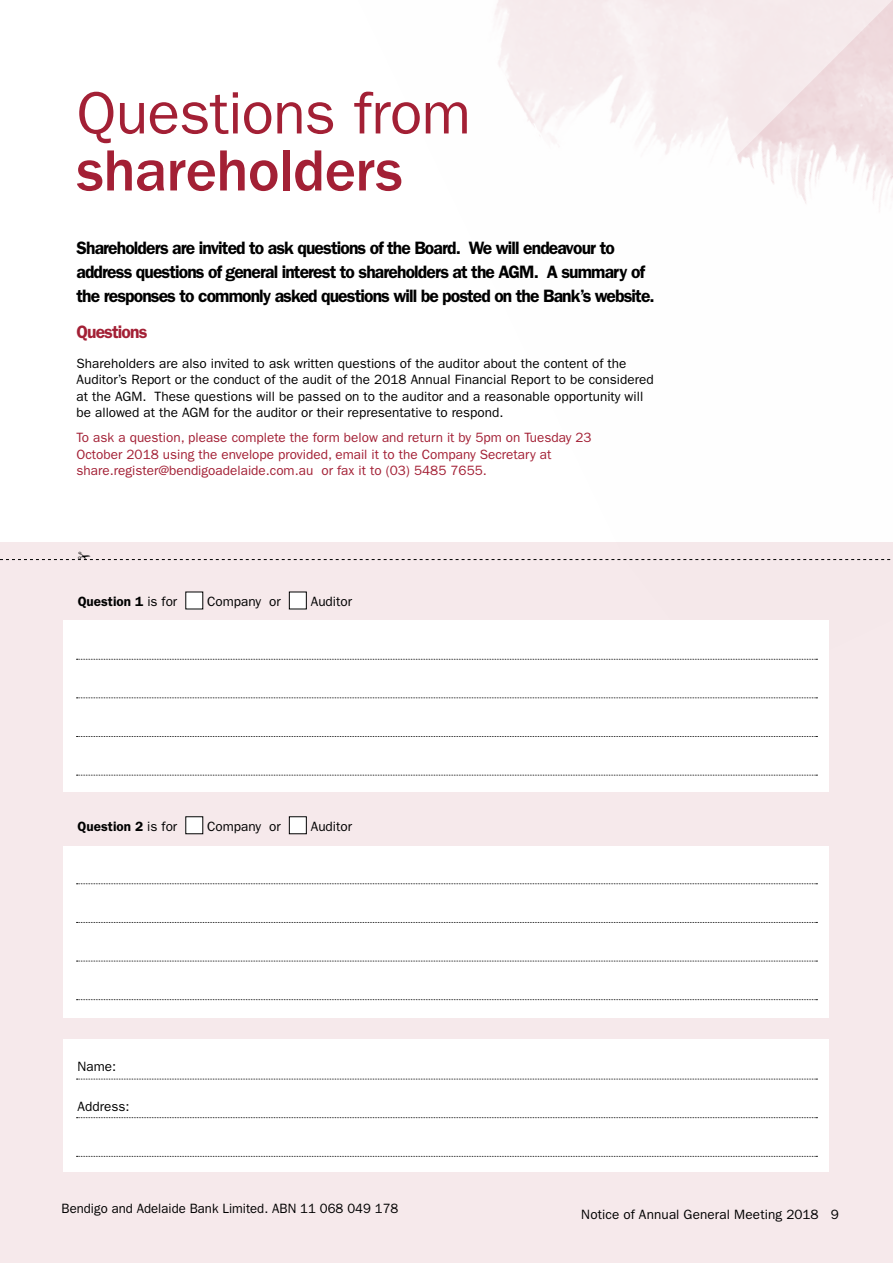
<style>
.page{position:relative;width:893px;height:1263px;background:#fff}
.page>*{position:absolute;margin:0;border:0;box-sizing:border-box;transform-origin:0 0}
.t1{font:60px "ITC Franklin Gothic Std";letter-spacing:-.01em;color:#a32035}
.t2{font:500 60px "ITC Franklin Gothic Std";letter-spacing:-.01em;color:#a32035}
.t3{font:600 18px/24px "ITC Franklin Gothic Std";letter-spacing:-.05em;color:#000}
.t4{font:600 18px "ITC Franklin Gothic Std";letter-spacing:-.05em;color:#a32035}
.t5{font:13.5px/16.5px "ITC Franklin Gothic Std";color:#000}
.t6{font:13.5px/16.5px "ITC Franklin Gothic Std";color:#a32035}
.t7{font:600 13.5px "ITC Franklin Gothic Std";color:#000}
.s1{font-weight:400}
</style>
<div class="page">
<svg style="left:495px;top:0;width:398px;height:208px;fill:#f7edef"></svg>
<div style="left:0;top:542px;width:893px;height:721px;background:#f6e9eb"></div>
<div style="left:64px;top:620px;width:765px;height:172px;background:#fff"></div>
<div style="left:64px;top:845px;width:765px;height:172px;background:#fff"></div>
<div style="left:64px;top:1039px;width:765px;height:133px;background:#fff"></div>
<svg style="left:77px;top:1079px;width:740px;height:1px"></svg>
<svg style="left:77px;top:659px;width:740px;height:1px"></svg>
<svg style="left:77px;top:883px;width:740px;height:1px"></svg>
<svg style="left:77px;top:1117px;width:740px;height:1px"></svg>
<svg style="left:77px;top:697px;width:740px;height:1px"></svg>
<svg style="left:77px;top:922px;width:740px;height:1px"></svg>
<svg style="left:77px;top:1156px;width:740px;height:1px"></svg>
<svg style="left:77px;top:736px;width:740px;height:1px"></svg>
<svg style="left:77px;top:961px;width:740px;height:1px"></svg>
<svg style="left:77px;top:775px;width:740px;height:1px"></svg>
<svg style="left:77px;top:999px;width:740px;height:1px"></svg>
<div style="left:186px;top:592px;width:17px;height:17px;background:#fff"></div>
<div style="left:289px;top:592px;width:17px;height:17px;background:#fff"></div>
<div style="left:289px;top:592px;width:18px;height:17px;border:1px solid #000"></div>
<div style="left:186px;top:817px;width:17px;height:17px;background:#fff"></div>
<div style="left:289px;top:817px;width:17px;height:17px;background:#fff"></div>
<div style="left:289px;top:816px;width:18px;height:18px;border:1px solid #000"></div>
<svg style="left:0;top:559px;width:891px;height:1px"></svg>
<h1 class="t1" style="left:77px;top:79px;width:396px">Questions from</h1>
<h1 class="t2" style="left:77px;top:137px;width:328px">shareholders</h1>
<h2 class="t3" style="left:77px;top:235px;width:580px">Shareholders are invited to ask questions of the Board. We will endeavour to address questions of general interest to shareholders at the AGM. A summary of the responses to commonly asked questions will be posted on the Bank’s website.</h2>
<h2 class="t4" style="left:77px;top:321px;width:72px">Questions</h2>
<p class="t5" style="left:77px;top:355px;width:579px">Shareholders are also invited to ask written questions of the auditor about the content of the Auditor’s Report or the conduct of the audit of the 2018 Annual Financial Report to be considered at the AGM. These questions will be passed on to the auditor and a reasonable opportunity will be allowed at the AGM for the auditor or their representative to respond.</p>
<p class="t6" style="left:77px;top:429px;width:517px">To ask a question, please complete the form below and return it by 5pm on Tuesday 23<br>October 2018 using the envelope provided, email it to the Company Secretary at share.register@bendigoadelaide.com.au or fax it to (03) 5485 7655.</p>
<p class="t7" style="left:78px;top:594px;width:101px">Question 1 <span class="s1">is for</span></p>
<p class="t5" style="left:207px;top:594px;width:75px">Company or</p>
<p class="t5" style="left:311px;top:594px;width:43px">Auditor</p>
<p class="t7" style="left:78px;top:818px;width:101px">Question 2 <span class="s1">is for</span></p>
<p class="t5" style="left:207px;top:818px;width:75px">Company or</p>
<p class="t5" style="left:311px;top:818px;width:43px">Auditor</p>
<p class="t5" style="left:78px;top:1058px;width:40px">Name:</p>
<p class="t5" style="left:78px;top:1098px;width:53px">Address:</p>
<p class="t5" style="left:62px;top:1200px;width:338px">Bendigo and Adelaide Bank Limited. ABN 11 068 049 178</p>
<p class="t5" style="left:581px;top:1206px;width:259px">Notice of Annual General Meeting 2018 9</p>
</div>
